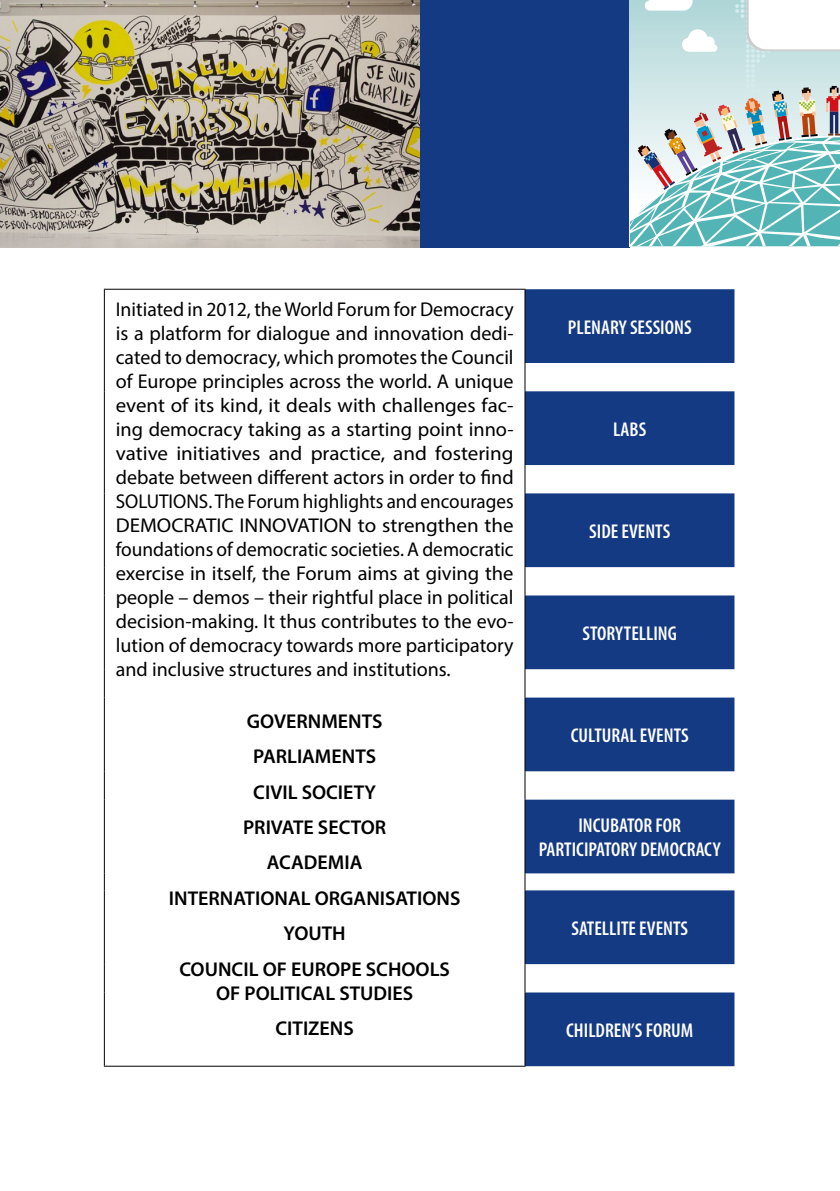
<style>
.page{position:relative;width:840px;height:1191px;background:#fff}
.page>*{position:absolute;margin:0;border:0;box-sizing:border-box;transform-origin:0 0}
.t1{font:20px/24px "Myriad Pro";color:#000;text-align:justify}
.t2{font:600 20px/35.4px "Myriad Pro";color:#000;text-align:center}
.t3{font:600 condensed 20px/24px "Myriad Pro";color:#fff;text-align:center}
</style>
<div class="page">
<svg style="left:525px;top:289px;width:209px;height:777px;fill:#143a84"></svg>
<hr style="left:104px;top:289px;width:421px;height:1px;background:#000">
<hr style="left:104px;top:290px;width:1px;height:73px;background:#000">
<hr style="left:524px;top:290px;width:1px;height:73px;background:#000">
<svg style="left:104px;top:363px;width:1px;height:28px"></svg>
<svg style="left:524px;top:363px;width:1px;height:28px"></svg>
<hr style="left:104px;top:391px;width:1px;height:74px;background:#000">
<hr style="left:524px;top:391px;width:1px;height:74px;background:#000">
<svg style="left:104px;top:465px;width:1px;height:28px"></svg>
<svg style="left:524px;top:465px;width:1px;height:28px"></svg>
<hr style="left:104px;top:493px;width:1px;height:74px;background:#000">
<hr style="left:524px;top:493px;width:1px;height:74px;background:#000">
<svg style="left:104px;top:567px;width:1px;height:28px"></svg>
<svg style="left:524px;top:567px;width:1px;height:28px"></svg>
<hr style="left:104px;top:595px;width:1px;height:74px;background:#000">
<hr style="left:524px;top:595px;width:1px;height:74px;background:#000">
<svg style="left:104px;top:669px;width:1px;height:28px"></svg>
<svg style="left:524px;top:669px;width:1px;height:28px"></svg>
<hr style="left:104px;top:697px;width:1px;height:74px;background:#000">
<hr style="left:524px;top:697px;width:1px;height:74px;background:#000">
<svg style="left:104px;top:771px;width:1px;height:28px"></svg>
<svg style="left:524px;top:771px;width:1px;height:28px"></svg>
<hr style="left:104px;top:799px;width:1px;height:74px;background:#000">
<hr style="left:524px;top:799px;width:1px;height:74px;background:#000">
<svg style="left:104px;top:873px;width:1px;height:17px"></svg>
<svg style="left:524px;top:873px;width:1px;height:17px"></svg>
<hr style="left:104px;top:890px;width:1px;height:74px;background:#000">
<hr style="left:524px;top:890px;width:1px;height:74px;background:#000">
<svg style="left:104px;top:964px;width:1px;height:28px"></svg>
<svg style="left:524px;top:964px;width:1px;height:28px"></svg>
<hr style="left:104px;top:992px;width:1px;height:73px;background:#000">
<hr style="left:524px;top:992px;width:1px;height:73px;background:#000">
<hr style="left:104px;top:1065px;width:421px;height:1px;background:#000">
<img style="left:0;top:0;width:420px;height:248px">
<div style="left:420px;top:0;width:209px;height:248px;background:#143a84"></div>
<svg style="left:629px;top:0;width:210px;height:246px"></svg>
<p class="t1" style="left:116px;top:296px;width:399px">Initiated in 2012, the World Forum for Democracy is a platform for dialogue and innovation dedi&shy;cated to democracy, which promotes the Council of Europe principles across the world. A unique event of its kind, it deals with challenges fac&shy;ing democracy taking as a starting point inno&shy;vative initiatives and practice, and fostering debate between different actors in order to find SOLUTIONS. The Forum highlights and encourages DEMOCRATIC INNOVATION to strengthen the foundations of democratic societies. A democratic exercise in itself, the Forum aims at giving the people – demos – their rightful place in political decision-making. It thus contributes to the evo&shy;lution of democracy towards more participatory and inclusive structures and institutions.</p>
<p class="t2" style="left:169px;top:703px;width:293px">GOVERNMENTS<br>PARLIAMENTS<br>CIVIL SOCIETY<br>PRIVATE SECTOR<br>ACADEMIA<br>INTERNATIONAL ORGANISATIONS<br>YOUTH<br>COUNCIL OF EUROPE SCHOOLS</p>
<p class="t2" style="left:216px;top:974px;width:199px">OF POLITICAL STUDIES<br>CITIZENS</p>
<p class="t3" style="left:567px;top:315px;width:125px">PLENARY SESSIONS</p>
<p class="t3" style="left:613px;top:417px;width:34px">LABS</p>
<p class="t3" style="left:589px;top:519px;width:82px">SIDE EVENTS</p>
<p class="t3" style="left:582px;top:621px;width:96px">STORYTELLING</p>
<p class="t3" style="left:570px;top:723px;width:119px">CULTURAL EVENTS</p>
<p class="t3" style="left:538px;top:813px;width:183px">INCUBATOR FOR<br>PARTICIPATORY DEMOCRACY</p>
<p class="t3" style="left:571px;top:915px;width:118px">SATELLITE EVENTS</p>
<p class="t3" style="left:566px;top:1017px;width:128px">CHILDREN’S FORUM</p>
</div>
